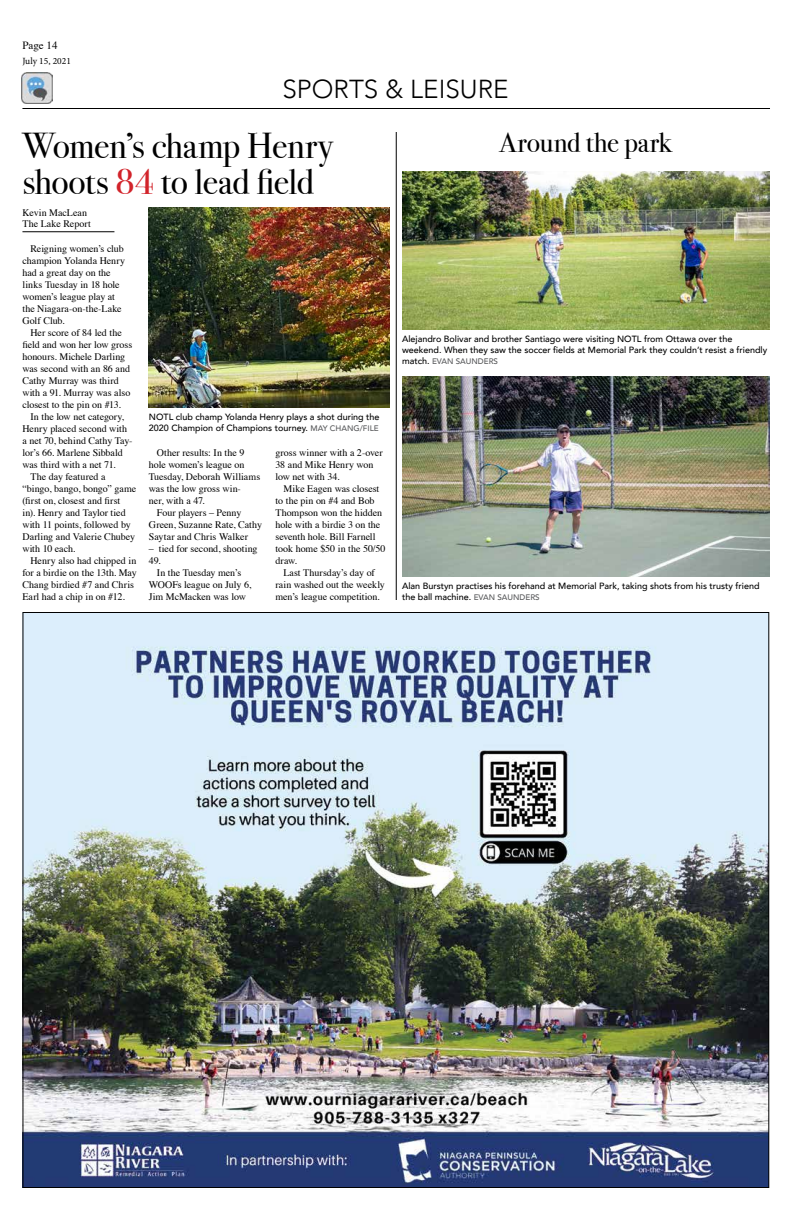
<style>
.page{position:relative;width:792px;height:1224px;background:#fff}
.page>*{position:absolute;margin:0;border:0;box-sizing:border-box;transform-origin:0 0}
.t1{font:36px/36px "Bodoni Svty Two ITCTT";letter-spacing:-.01em;color:#000}
.t2{font:28px "Bodoni Svty Two ITCTT";letter-spacing:-.005em;color:#000}
.t3{font:300 26px "Avenir";color:#000}
.t4{font:11px "Times";color:#000}
.t5{font:10px/12px "Times";color:#000}
.t6{font:9.5px "Minion Pro";color:#000}
.t7{font:500 9px/11px "Avenir";color:#000}
.t8{font:500 8px "Avenir";color:#58595b}
.s1{color:#d2232a}
.s2{font-size:8px;color:#58595b}
.s3{font-size:9px;color:#000}
</style>
<div class="page">
<hr style="left:22px;top:108px;width:748px;height:1px;background:#000">
<img style="left:21px;top:72px;width:32px;height:31px">
<img style="left:24px;top:614px;width:743px;height:572px">
<hr style="left:22px;top:232px;width:92px;height:1px;background:#000">
<img style="left:149px;top:207px;width:241px;height:201px">
<hr style="left:396px;top:132px;width:1px;height:468px;background:#000">
<img style="left:402px;top:171px;width:368px;height:159px">
<img style="left:402px;top:376px;width:367px;height:201px">
<p class="t4" style="left:22px;top:35px;width:37px">Page 14</p>
<p class="t6" style="left:22px;top:54px;width:50px">July 15, 2021</p>
<h3 class="t3" style="left:282px;top:74px;width:228px">SPORTS &amp; LEISURE</h3>
<h1 class="t1" style="left:22px;top:124px;width:312px">Women’s champ Henry shoots <span class="s1">84</span> to lead field</h1>
<h2 class="t2" style="left:499px;top:120px;width:174px">Around the park</h2>
<p class="t5" style="left:22px;top:206px;width:70px;line-height:11px">Kevin MacLean<br>The Lake Report</p>
<p class="t5" style="left:22px;top:242px;width:104px;text-indent:8px">Reigning women’s club champion Yolanda Henry had a great day on the links Tuesday in 18 hole women’s league play at the Niagara-on-the-Lake<br>Golf Club.</p>
<p class="t5" style="left:22px;top:326px;width:111px;text-indent:8px">Her score of 84 led the field and won her low gross honours. Michele Darling was second with an 86 and<br>Cathy Murray was third with a 91. Murray was also closest to the pin on #13.</p>
<p class="t5" style="left:30px;top:410px;width:95px">In the low net category,</p>
<p class="t5" style="left:22px;top:422px;width:106px">Henry placed second with</p>
<p class="t5" style="left:22px;top:434px;width:112px">a net 70, behind Cathy Tay-</p>
<p class="t5" style="left:22px;top:446px;width:102px">lor’s 66. Marlene Sibbald</p>
<p class="t5" style="left:22px;top:458px;width:95px">was third with a net 71.</p>
<p class="t5" style="left:30px;top:470px;width:77px">The day featured a</p>
<p class="t5" style="left:22px;top:482px;width:115px">“bingo, bango, bongo” game</p>
<p class="t5" style="left:22px;top:494px;width:99px">(first on, closest and first</p>
<p class="t5" style="left:22px;top:506px;width:105px">in). Henry and Taylor tied</p>
<p class="t5" style="left:22px;top:518px;width:110px">with 11 points, followed by</p>
<p class="t5" style="left:22px;top:530px;width:114px">Darling and Valerie Chubey</p>
<p class="t5" style="left:22px;top:542px;width:54px">with 10 each.</p>
<p class="t5" style="left:30px;top:554px;width:107px">Henry also had chipped in</p>
<p class="t5" style="left:22px;top:566px;width:116px">for a birdie on the 13th. May</p>
<p class="t5" style="left:22px;top:578px;width:113px">Chang birdied #7 and Chris</p>
<p class="t5" style="left:22px;top:590px;width:104px">Earl had a chip in on #12.</p>
<p class="t7" style="left:149px;top:411px;width:232px">NOTL club champ Yolanda Henry plays a shot during the<br>2020 Champion of Champions tourney. <span class="s2">MAY CHANG/FILE</span></p>
<p class="t5" style="left:157px;top:446px;width:89px">Other results: In the 9</p>
<p class="t5" style="left:149px;top:458px;width:97px">hole women’s league on</p>
<p class="t5" style="left:149px;top:470px;width:113px">Tuesday, Deborah Williams</p>
<p class="t5" style="left:149px;top:482px;width:94px">was the low gross win-</p>
<p class="t5" style="left:149px;top:494px;width:57px">ner, with a 47.</p>
<p class="t5" style="left:157px;top:506px;width:86px">Four players – Penny</p>
<p class="t5" style="left:149px;top:518px;width:115px">Green, Suzanne Rate, Cathy</p>
<p class="t5" style="left:149px;top:530px;width:101px">Saytar and Chris Walker</p>
<p class="t5" style="left:149px;top:542px;width:110px">– tied for second, shooting</p>
<p class="t5" style="left:149px;top:554px;width:13px">49.</p>
<p class="t5" style="left:157px;top:566px;width:86px">In the Tuesday men’s</p>
<p class="t5" style="left:149px;top:578px;width:104px">WOOFs league on July 6,</p>
<p class="t5" style="left:149px;top:590px;width:98px">Jim McMacken was low</p>
<p class="t5" style="left:275px;top:446px;width:109px">gross winner with a 2-over<br>38 and Mike Henry won low net with 34.</p>
<p class="t5" style="left:275px;top:482px;width:111px;text-indent:8px">Mike Eagen was closest to the pin on #4 and Bob<br>Thompson won the hidden hole with a birdie 3 on the seventh hole. Bill Farnell took home $50 in the 50/50 draw.</p>
<p class="t5" style="left:275px;top:566px;width:111px;text-align:center">Last Thursday’s day of rain washed out the weekly men’s league competition.</p>
<p class="t7" style="left:402px;top:333px;width:367px">Alejandro Bolivar and brother Santiago were visiting NOTL from Ottawa over the weekend. When they saw the soccer fields at Memorial Park they couldn’t resist a friendly</p>
<p class="t8" style="left:402px;top:354px;width:98px"><span class="s3">match.</span> EVAN SAUNDERS</p>
<p class="t7" style="left:402px;top:580px;width:359px">Alan Burstyn practises his forehand at Memorial Park, taking shots from his trusty friend the ball machine. <span class="s2">EVAN SAUNDERS</span></p>
</div>
